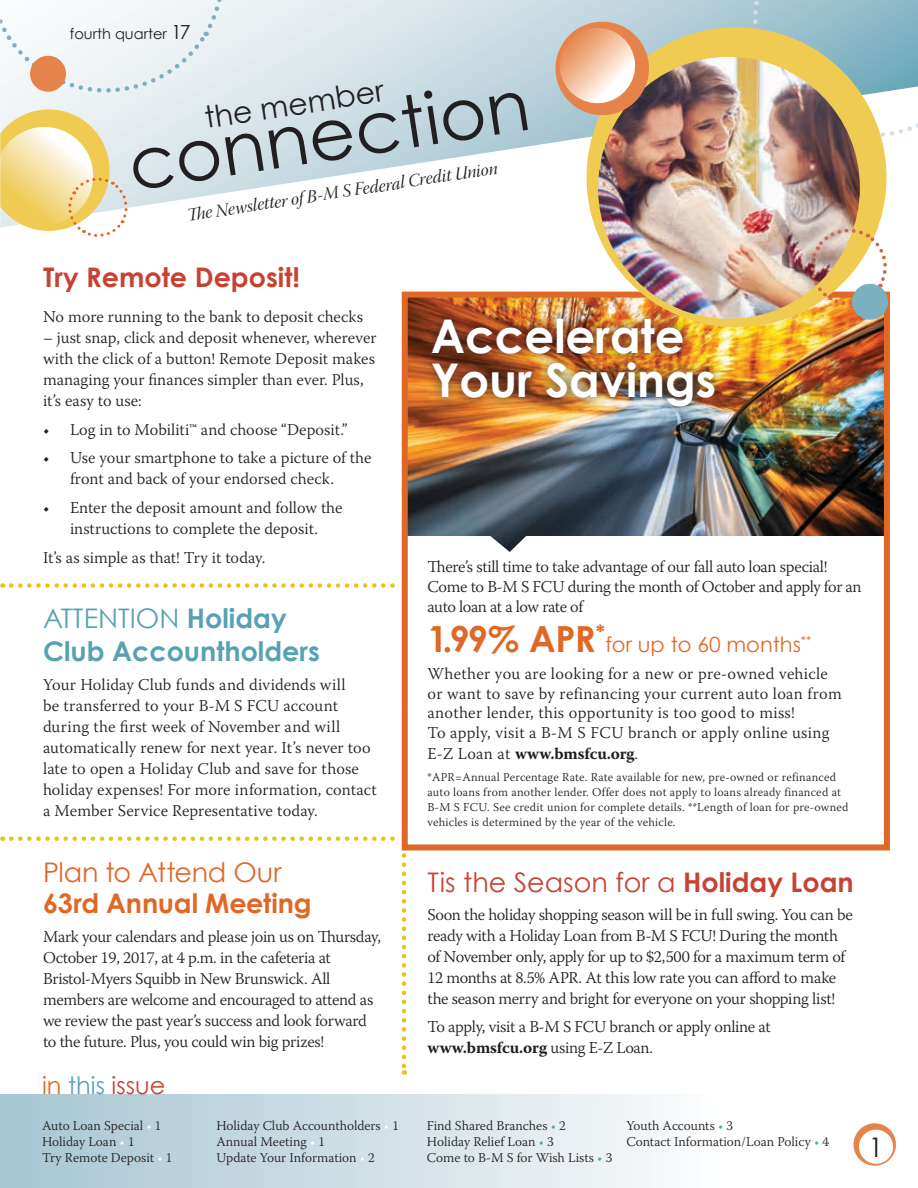
<style>
.page{position:relative;width:918px;height:1188px;background:#fff}
.page>*{position:absolute;margin:0;border:0;box-sizing:border-box;transform-origin:0 0}
.t1{font:72px "Century Gothic";color:#231f20}
.t2{font:700 46.5px/44.2px "Century Gothic";color:#fff}
.t3{font:700 36px "Century Gothic";color:#e06827}
.t4{font:30px "Century Gothic";color:#231f20}
.t5{font:700 27px/33px "Century Gothic";color:#58a1b4}
.t6{font:27px "Century Gothic";color:#c84233}
.t7{font:700 27px "Century Gothic";letter-spacing:-.01em;color:#e06827}
.t8{font:700 27px "Century Gothic";color:#c84233}
.t9{font:27px "Century Gothic";letter-spacing:-.01em;color:#e06827}
.t10{font:27px "Century Gothic";color:#231f20}
.t11{font:24px "Century Gothic";color:#c84233}
.t12{font:21px "Century Gothic";color:#e06827}
.t13{font:18px "Warnock Pro It Disp";color:#231f20}
.t14{font:300 16.5px/21px "Warnock Pro";letter-spacing:-.02em;color:#231f20}
.t15{font:300 16.5px/21px "Warnock Pro";color:#231f20}
.t16{font:300 16.5px/20.1px "Warnock Pro";letter-spacing:.02em;color:#231f20}
.t17{font:14.55px "Century Gothic";color:#231f20}
.t18{font:300 13.5px/16.2px "Warnock Pro";color:#231f20}
.t19{font:300 12px/15px "Warnock Pro";letter-spacing:.02em;color:#231f20}
.s1{font-size:19.5px}
.s2{font-weight:400}
.s3{font-weight:700}
.s4{color:#e06827}
.s5{color:#58a1b4}
.s6{color:#fff}
</style>
<div class="page">
<svg style="left:11px;top:361px;width:395px;height:714px"></svg>
<img style="left:409px;top:299px;width:474px;height:253px">
<div style="left:402px;top:292px;width:488px;height:558px;border:6px solid #e06827"></div>
<svg style="left:505px;top:0;width:380px;height:228px"></svg>
<div style="left:0;top:1094px;width:846px;height:94px;background:linear-gradient(to right,#a7c6d1,#fff)"></div>
<svg style="left:853px;top:1123px;width:43px;height:43px"></svg>
<svg style="left:0;top:0;width:505px;height:237px"></svg>
<svg style="left:741px;top:0;width:177px;height:149px"></svg>
<div style="left:587px;top:27px;width:300px;height:300px;background:#efcb52;border-radius:50%"></div>
<img style="left:598px;top:57px;width:262px;height:262px;border-radius:131px">
<svg style="left:553px;top:19px;width:99px;height:99px;background:#d8b197"></svg>
<img style="left:809px;top:227px;width:81px;height:95px">
<div style="left:422px;top:307px;width:304px;height:111px;background:#231f20;opacity:.75"></div>
<p class="t17" style="left:70px;top:25px;width:122px">fourth quarter <span class="s1">17</span></p>
<h3 class="t4" style="left:202px;top:100px;width:183px;rotate:-9deg">the member</h3>
<p class="t13" style="left:186px;top:206px;width:316px;rotate:-9deg">Th e Newsletter of B-M S Federal Credit Union</p>
<h1 class="t1" style="left:122px;top:122px;width:406px;rotate:-9deg">connection</h1>
<h3 class="t8" style="left:43px;top:260px;width:259px">Try Remote Deposit!</h3>
<p class="t15" style="left:43px;top:305px;width:322px">No more running to the bank to deposit checks</p>
<p class="t15" style="left:43px;top:326px;width:335px">– just snap, click and deposit whenever, wherever with the click of a button! Remote Deposit makes managing your finances simpler than ever. Plus, it’s easy to use:</p>
<p class="t15" style="left:43px;top:418px;width:306px">• Log in to Mobiliti™ and choose “Deposit.”</p>
<p class="t15" style="left:70px;top:447px;width:303px;text-indent:-27px">• Use your smartphone to take a picture of the front and back of your endorsed check.</p>
<p class="t15" style="left:43px;top:497px;width:301px;text-align:center">• Enter the deposit amount and follow the instructions to complete the deposit.</p>
<p class="t15" style="left:43px;top:547px;width:224px">It’s as simple as that! Try it today.</p>
<h3 class="t5" style="left:43px;top:601px;width:279px"><span class="s2">ATTENTION</span> Holiday<br>Club Accountholders</h3>
<p class="t15" style="left:43px;top:674px;width:335px">Your Holiday Club funds and dividends will<br>be transferred to your B-M S FCU account during the first week of November and will automatically renew for next year. It’s never too late to open a Holiday Club and save for those holiday expenses! For more information, contact a Member Service Representative today.</p>
<h2 class="t2" style="left:431px;top:313px;width:287px">Accelerate<br>Your Savings</h2>
<p class="t14" style="left:428px;top:557px;width:436px;line-height:19.8px">There’s still time to take advantage of our fall auto loan special!<br>Come to B-M S FCU during the month of October and apply for an auto loan at a low rate of</p>
<h3 class="t3" style="left:428px;top:617px;width:179px">1.99% APR<sup>*</sup></h3>
<p class="t12" style="left:605px;top:632px;width:207px">for up to 60 months<sup>**</sup></p>
<p class="t16" style="left:428px;top:663px;width:416px">Whether you are looking for a new or pre-owned vehicle or want to save by refinancing your current auto loan from another lender, this opportunity is too good to miss!<br>To apply, visit a B-M S FCU branch or apply online using E-Z Loan at <span class="s3">www.bmsfcu.org</span>.</p>
<p class="t19" style="left:428px;top:769px;width:423px">*APR=Annual Percentage Rate. Rate available for new, pre-owned or refinanced auto loans from another lender. Offer does not apply to loans already financed at B-M S FCU. See credit union for complete details. **Length of loan for pre-owned vehicles is determined by the year of the vehicle.</p>
<h3 class="t9" style="left:43px;top:855px;width:240px">Plan to Attend Our</h3>
<h3 class="t7" style="left:43px;top:886px;width:270px">63rd Annual Meeting</h3>
<p class="t14" style="left:43px;top:926px;width:339px">Mark your calendars and please join us on Thursday, October 19, 2017, at 4 p.m. in the cafeteria at Bristol-Myers Squibb in New Brunswick. All members are welcome and encouraged to attend as we review the past year’s success and look forward to the future. Plus, you could win big prizes!</p>
<h3 class="t11" style="left:42px;top:1071px;width:125px"><span class="s4">in</span> <span class="s5">this</span> issue</h3>
<h3 class="t6" style="left:428px;top:865px;width:428px">Tis the Season for a <span class="s3">Holiday Loan</span></h3>
<p class="t14" style="left:428px;top:904px;width:427px">Soon the holiday shopping season will be in full swing. You can be ready with a Holiday Loan from B-M S FCU! During the month of November only, apply for up to $2,500 for a maximum term of 12 months at 8.5% APR. At this low rate you can afford to make the season merry and bright for everyone on your shopping list!</p>
<p class="t14" style="left:428px;top:1016px;width:345px">To apply, visit a B-M S FCU branch or apply online at <span class="s3">www.bmsfcu.org</span> using E-Z Loan.</p>
<p class="t18" style="left:42px;top:1117px;width:132px">Auto Loan Special <span class="s6">•</span> 1<br>Holiday Loan <span class="s6">•</span> 1<br>Try Remote Deposit <span class="s6">•</span> 1</p>
<p class="t18" style="left:216px;top:1117px;width:184px">Holiday Club Accountholders <span class="s6">•</span> 1<br>Annual Meeting <span class="s6">•</span> 1<br>Update Your Information <span class="s6">•</span> 2</p>
<p class="t18" style="left:427px;top:1117px;width:187px">Find Shared Branches <span class="s5">•</span> 2<br>Holiday Relief Loan <span class="s5">•</span> 3<br>Come to B-M S for Wish Lists <span class="s5">•</span> 3</p>
<p class="t18" style="left:626px;top:1117px;width:204px">Youth Accounts <span class="s5">•</span> 3<br>Contact Information/Loan Policy <span class="s5">•</span> 4</p>
<h3 class="t10" style="left:868px;top:1131px;width:16px">1</h3>
</div>
